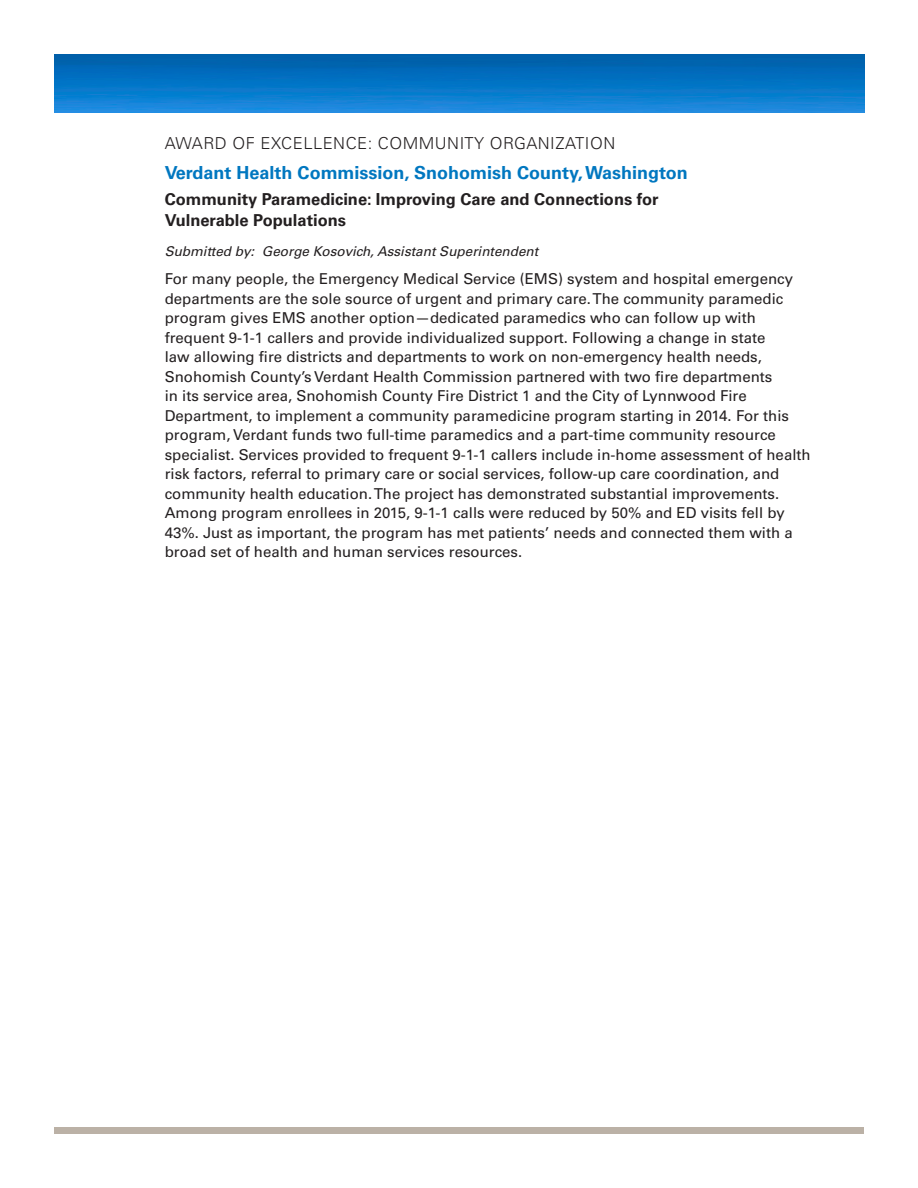
<style>
.page{position:relative;width:918px;height:1188px;background:#fff}
.page>*{position:absolute;margin:0;border:0;box-sizing:border-box;transform-origin:0 0}
.t1{font:700 18px "Univers LT Std";color:#0077c0}
.t2{font:700 16.5px/21px "Univers LT Std";color:#231f20}
.t3{font:300 16.5px "Univers LT Std";letter-spacing:.03em;color:#231f20}
.t4{font:15px/19.5px "Univers LT Std";color:#231f20}
.t5{font:italic 13.5px "Univers LT Std";color:#231f20}
</style>
<div class="page">
<img style="left:54px;top:54px;width:811px;height:59px">
<div style="left:54px;top:1127px;width:810px;height:7px;background:#bbb1a6"></div>
<p class="t3" style="left:165px;top:133px;width:452px">AWARD OF EXCELLENCE: COMMUNITY ORGANIZATION</p>
<p class="t1" style="left:165px;top:162px;width:525px">Verdant Health Commission, Snohomish County, Washington</p>
<p class="t2" style="left:165px;top:189px;width:495px">Community Paramedicine: Improving Care and Connections for<br>Vulnerable Populations</p>
<p class="t5" style="left:165px;top:243px;width:375px">Submitted by: George Kosovich, Assistant Superintendent</p>
<p class="t4" style="left:165px;top:269px;width:647px">For many people, the Emergency Medical Service (EMS) system and hospital emergency departments are the sole source of urgent and primary care. The community paramedic program gives EMS another option—dedicated paramedics who can follow up with frequent 9-1-1 callers and provide individualized support. Following a change in state<br>law allowing fire districts and departments to work on non-emergency health needs, Snohomish County’s Verdant Health Commission partnered with two fire departments<br>in its service area, Snohomish County Fire District 1 and the City of Lynnwood Fire Department, to implement a community paramedicine program starting in 2014. For this program, Verdant funds two full-time paramedics and a part-time community resource specialist. Services provided to frequent 9-1-1 callers include in-home assessment of health risk factors, referral to primary care or social services, follow-up care coordination, and community health education. The project has demonstrated substantial improvements.<br>Among program enrollees in 2015, 9-1-1 calls were reduced by 50% and ED visits fell by 43%. Just as important, the program has met patients’ needs and connected them with a broad set of health and human services resources.</p>
</div>
